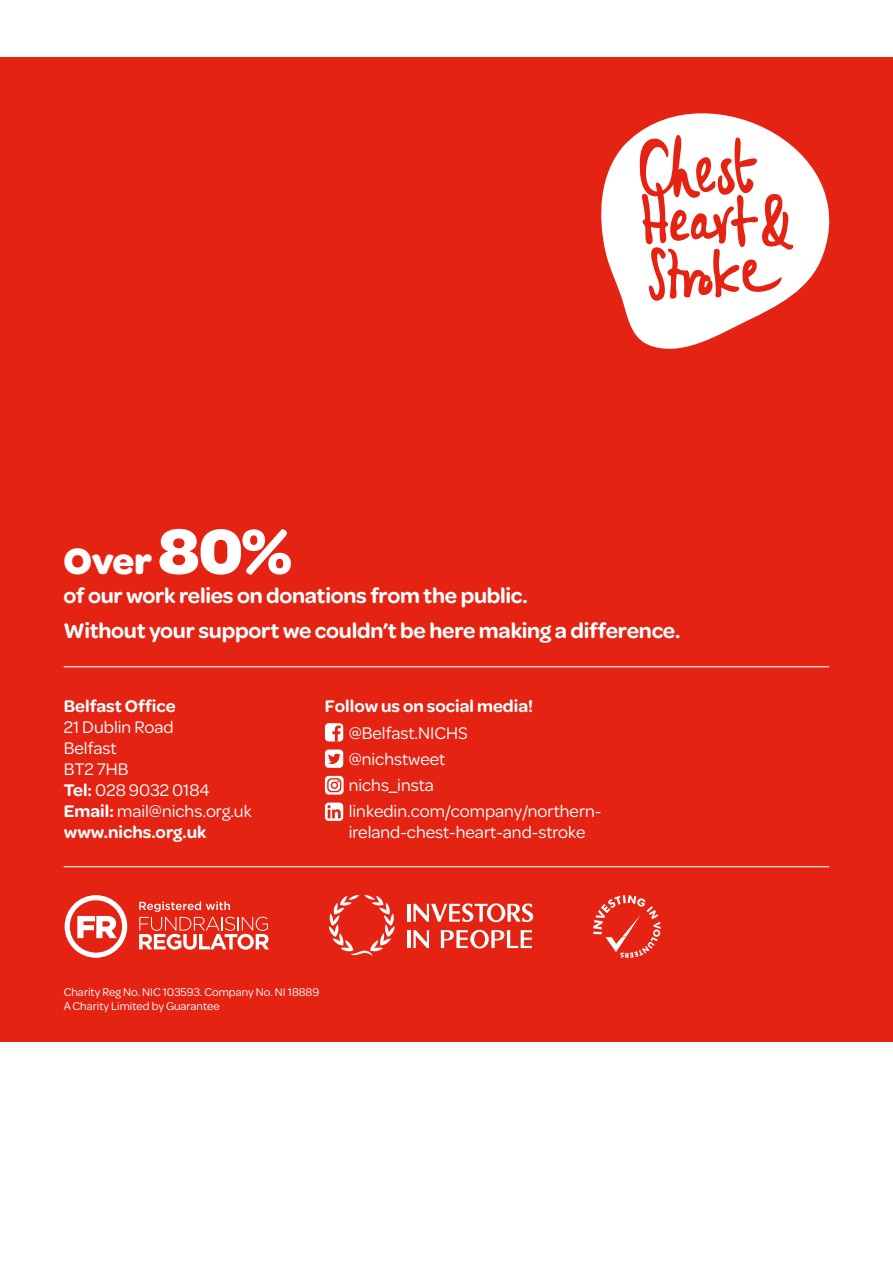
<style>
.page{position:relative;width:893px;height:1263px;background:#fff}
.page>*{position:absolute;margin:0;border:0;box-sizing:border-box;transform-origin:0 0}
.t1{font:700 39px "Omnes";color:#fff}
.t2{font:600 22.5px/35.1px "Omnes";letter-spacing:-.01em;color:#fff}
.t3{font:18px/21px "Omnes";color:#fff}
.t4{font:600 18px "Omnes";color:#fff}
.t5{font:12px/13.5px "Omnes";color:#fff}
.s1{font-size:67.5px}
.s2{font-weight:600}
</style>
<div class="page">
<div style="left:0;top:57px;width:893px;height:985px;background:#e42313"></div>
<svg style="left:601px;top:113px;width:229px;height:236px;fill:#fff"></svg>
<svg style="left:639px;top:135px;width:157px;height:166px"></svg>
<div style="left:325px;top:723px;width:18px;height:18px;background:#fff;border-radius:4px"></div>
<svg style="left:332px;top:725px;width:9px;height:16px"></svg>
<div style="left:325px;top:802px;width:18px;height:19px;background:#fff;border-radius:4px"></div>
<svg style="left:327px;top:805px;width:14px;height:13px"></svg>
<div style="left:325px;top:749px;width:18px;height:19px;background:#fff;border-radius:4px"></div>
<svg style="left:328px;top:754px;width:13px;height:10px"></svg>
<svg style="left:325px;top:776px;width:19px;height:18px"></svg>
<svg style="left:327px;top:778px;width:14px;height:14px"></svg>
<svg style="left:593px;top:895px;width:68px;height:63px"></svg>
<svg style="left:65px;top:895px;width:62px;height:63px"></svg>
<svg style="left:139px;top:901px;width:130px;height:49px"></svg>
<hr style="left:407px;top:930px;width:3px;height:18px;background:#fff">
<svg style="left:413px;top:930px;width:16px;height:18px"></svg>
<svg style="left:441px;top:930px;width:91px;height:18px"></svg>
<hr style="left:407px;top:904px;width:3px;height:18px;background:#fff">
<svg style="left:413px;top:903px;width:120px;height:19px"></svg>
<svg style="left:329px;top:895px;width:66px;height:61px"></svg>
<hr style="left:64px;top:666px;width:765px;height:1px;background:#fff">
<hr style="left:64px;top:866px;width:765px;height:1px;background:#fff">
<h1 class="t1" style="left:64px;top:533px;width:230px">Over <span class="s1">80%</span></h1>
<p class="t2" style="left:64px;top:577px;width:618px">of our work relies on donations from the public.<br>Without your support we couldn’t be here making a difference.</p>
<p class="t4" style="left:64px;top:694px;width:113px">Belfast Office</p>
<p class="t3" style="left:64px;top:716px;width:189px">21 Dublin Road<br>Belfast<br>BT2 7HB<br><span class="s2">Tel:</span> 028 9032 0184<br><span class="s2">Email:</span> mail@nichs.org.uk <span class="s2">www.nichs.org.uk</span></p>
<p class="t4" style="left:325px;top:694px;width:210px">Follow us on social media!</p>
<p class="t3" style="left:349px;top:718px;width:254px;line-height:26.2px">@Belfast.NICHS<br>@nichstweet<br>nichs_insta linkedin.com/company/northern-</p>
<p class="t3" style="left:349px;top:821px;width:238px">ireland-chest-heart-and-stroke</p>
<p class="t5" style="left:64px;top:985px;width:257px">Charity Reg No. NIC 103593. Company No. NI 18889<br>A Charity Limited by Guarantee</p>
</div>
